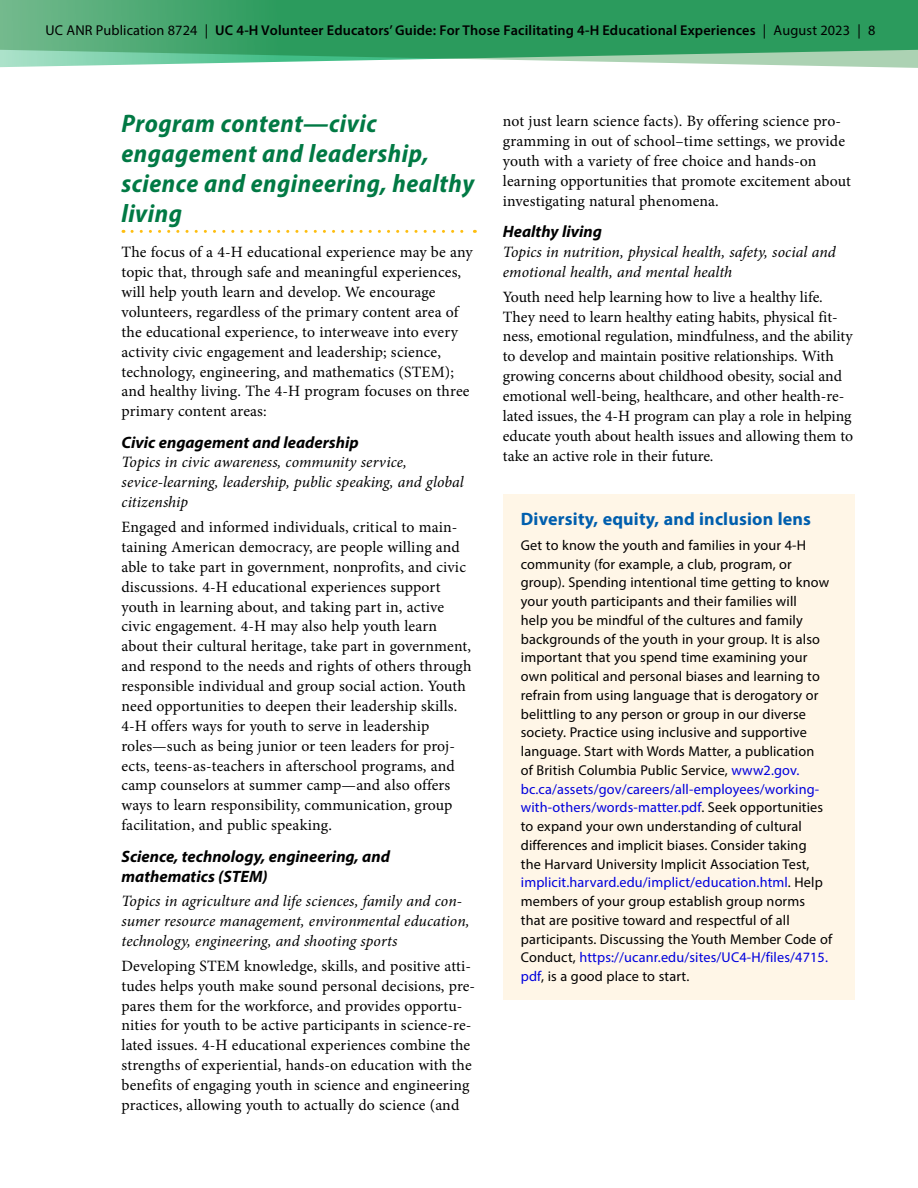
<style>
.page{position:relative;width:918px;height:1188px;background:#fff}
.page>*{position:absolute;margin:0;border:0;box-sizing:border-box;transform-origin:0 0}
.t1{font:italic 700 semi-condensed 25.5px/30px "Myriad Pro";letter-spacing:.02em;color:#017944}
.t2{font:700 18px "Myriad Pro";letter-spacing:.01em;color:#005fae}
.t3{font:italic 700 16.5px/19.8px "Myriad Pro";color:#000}
.t4{font:15.75px/20px "Minion Pro";letter-spacing:.005em;color:#000}
.t5{font:italic 15.75px/20px "Minion Pro";letter-spacing:.005em;color:#000}
.t6{font:14.25px/18.8px "Myriad Pro";letter-spacing:.01em;color:#000}
.t7{font:600 14.25px "Myriad Pro";letter-spacing:.01em;color:#000}
.s1{font-weight:400}
.s2{color:#00d}
</style>
<div class="page">
<div style="left:503px;top:494px;width:352px;height:56px;background:#fff6e7"></div>
<div style="left:503px;top:532px;width:352px;height:468px;background:#fff6e7"></div>
<svg style="left:0;top:0;width:918px;height:67px;background:#4dab76"></svg>
<svg style="left:132px;top:230px;width:343px;height:3px"></svg>
<p class="t7" style="left:46px;top:21px;width:832px"><span class="s1">UC ANR Publication 8724 |</span> UC 4-H Volunteer Educators’ Guide: For Those Facilitating 4-H Educational Experiences <span class="s1">| August 2023 | 8</span></p>
<h1 class="t1" style="left:122px;top:108px;width:354px">Program content—civic engagement and leadership, science and engineering, healthy living</h1>
<p class="t4" style="left:122px;top:242px;width:353px">The focus of a 4-H educational experience may be any topic that, through safe and meaningful experiences, will help youth learn and develop. We encourage volunteers, regardless of the primary content area of the educational experience, to interweave into every activity civic engagement and leadership; science, technology, engineering, and mathematics (STEM); and healthy living. The 4-H program focuses on three primary content areas:</p>
<p class="t3" style="left:122px;top:432px;width:239px">Civic engagement and leadership</p>
<p class="t5" style="left:121px;top:452px;width:344px">Topics in civic awareness, community service, sevice-learning, leadership, public speaking, and global citizenship</p>
<p class="t4" style="left:122px;top:517px;width:352px">Engaged and informed individuals, critical to main&shy;taining American democracy, are people willing and able to take part in government, nonprofits, and civic discussions. 4-H educational experiences support youth in learning about, and taking part in, active civic engagement. 4-H may also help youth learn about their cultural heritage, take part in government, and respond to the needs and rights of others through responsible individual and group social action. Youth need opportunities to deepen their leadership skills.<br>4-H offers ways for youth to serve in leadership roles—such as being junior or teen leaders for proj&shy;ects, teens-as-teachers in afterschool programs, and camp counselors at summer camp—and also offers ways to learn responsibility, communication, group facilitation, and public speaking.</p>
<p class="t3" style="left:122px;top:846px;width:270px">Science, technology, engineering, and mathematics (STEM)</p>
<p class="t5" style="left:121px;top:891px;width:350px">Topics in agriculture and life sciences, family and con&shy;sumer resource management, environmental education, technology, engineering, and shooting sports</p>
<p class="t4" style="left:121px;top:956px;width:355px">Developing STEM knowledge, skills, and positive atti&shy;tudes helps youth make sound personal decisions, pre&shy;pares them for the workforce, and provides opportu&shy;nities for youth to be active participants in science-re&shy;lated issues. 4-H educational experiences combine the strengths of experiential, hands-on education with the benefits of engaging youth in science and engineering practices, allowing youth to actually do science (and</p>
<p class="t4" style="left:503px;top:111px;width:350px">not just learn science facts). By offering science pro&shy;gramming in out of school–time settings, we provide youth with a variety of free choice and hands-on learning opportunities that promote excitement about investigating natural phenomena.</p>
<p class="t3" style="left:503px;top:221px;width:101px">Healthy living</p>
<p class="t5" style="left:503px;top:242px;width:334px">Topics in nutrition, physical health, safety, social and emotional health, and mental health</p>
<p class="t4" style="left:503px;top:287px;width:352px">Youth need help learning how to live a healthy life.<br>They need to learn healthy eating habits, physical fit&shy;ness, emotional regulation, mindfulness, and the ability to develop and maintain positive relationships. With growing concerns about childhood obesity, social and emotional well-being, healthcare, and other health-re&shy;lated issues, the 4-H program can play a role in helping educate youth about health issues and allowing them to take an active role in their future.</p>
<p class="t2" style="left:521px;top:507px;width:292px">Diversity, equity, and inclusion lens</p>
<p class="t6" style="left:521px;top:536px;width:313px">Get to know the youth and families in your 4-H community (for example, a club, program, or group). Spending intentional time getting to know your youth participants and their families will<br>help you be mindful of the cultures and family backgrounds of the youth in your group. It is also important that you spend time examining your own political and personal biases and learning to refrain from using language that is derogatory or belittling to any person or group in our diverse society. Practice using inclusive and supportive language. Start with Words Matter, a publication<br>of British Columbia Public Service, <span class="s2">www2.gov. bc.ca/assets/gov/careers/all-employees/working&shy;with-others/words-matter.pdf</span>. Seek opportunities to expand your own understanding of cultural differences and implicit biases. Consider taking<br>the Harvard University Implicit Association Test, <span class="s2">implicit.harvard.edu/implict/education.html</span>. Help members of your group establish group norms that are positive toward and respectful of all participants. Discussing the Youth Member Code of Conduct, <span class="s2">https://ucanr.edu/sites/UC4-H/files/4715. pdf</span>, is a good place to start.</p>
</div>
